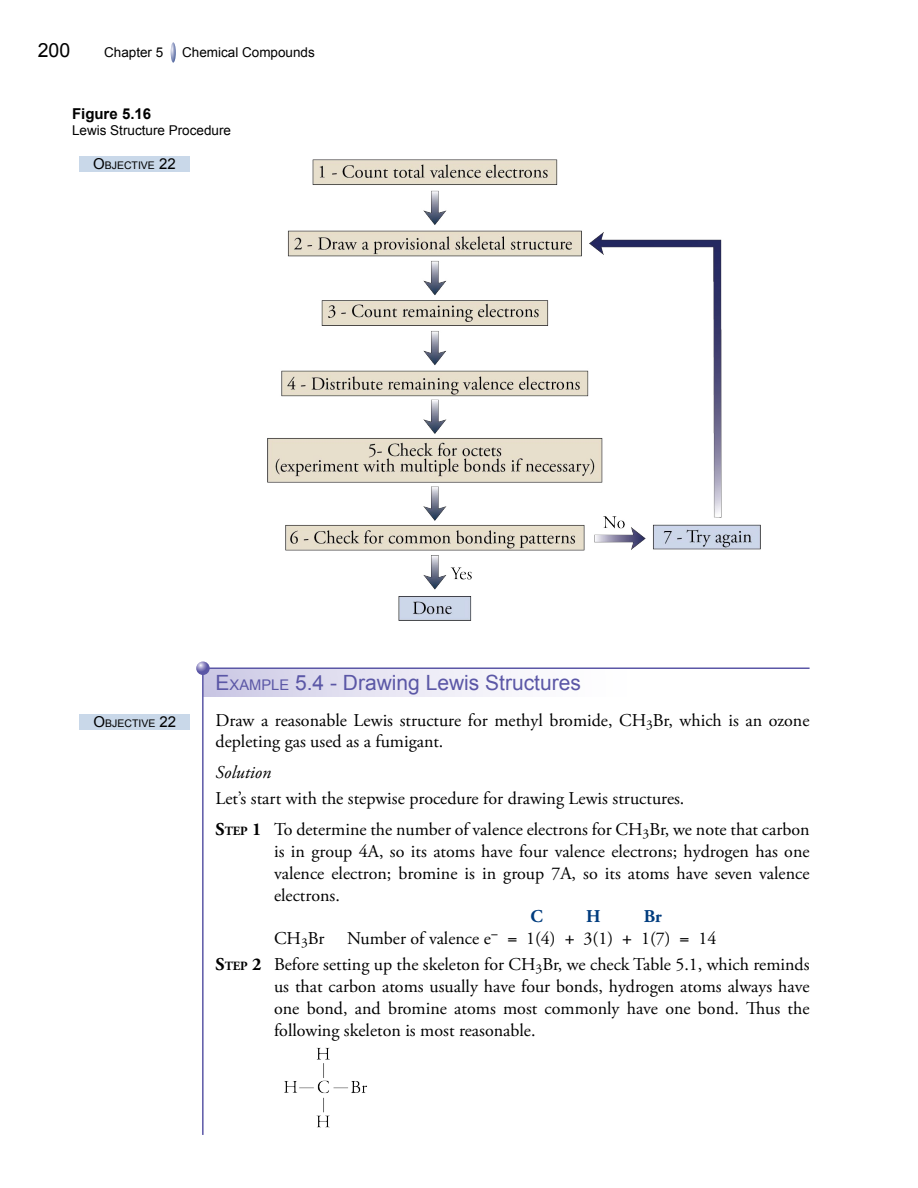
<style>
.page{position:relative;width:918px;height:1188px;background:#fff}
.page>*{position:absolute;margin:0;border:0;box-sizing:border-box;transform-origin:0 0}
.t1{font:21px "Arial";color:#5b57a6}
.t2{font:19.5px "Arial";color:#000}
.Body_Text_first_para{font:18px/21.8px "Adobe Garamond Pro";color:#000;text-align:justify}
.t3{font:italic 18px "Adobe Garamond Pro";color:#000}
.Body_Text_first_para-2{font:700 18px "Adobe Garamond Pro";color:#003c7e}
.t4{font:700 15px "Arial";color:#000}
.t5{font:13.5px "Arial";color:#000}
.t6{font:10.5px "Arial";color:#000}
.s1{font-size:15px}
.s2{font-style:inherit}
.s3{font-size:14.7px}
.s4{font-weight:700}
.s5{font-weight:700;font-size:12.6px}
</style>
<div class="page">
<svg style="left:171px;top:42px;width:5px;height:21px"></svg>
<div style="left:204px;top:669px;width:453px;height:28px;background:linear-gradient(to right,#cfcce6,#fff)"></div>
<hr style="left:202px;top:668px;width:1px;height:467px;background:#5b57a6">
<hr style="left:202px;top:668px;width:608px;height:1px;background:#5b57a6">
<svg style="left:196px;top:662px;width:14px;height:13px"></svg>
<div style="left:79px;top:156px;width:111px;height:15px;background:#c9d8e9"></div>
<img style="left:268px;top:159px;width:492px;height:461px">
<img style="left:284px;top:1047px;width:83px;height:81px">
<div style="left:80px;top:714px;width:110px;height:16px;background:#c9d8e9"></div>
<p class="t2" style="left:38px;top:38px;width:34px">200</p>
<p class="t5" style="left:104px;top:44px;width:61px">Chapter 5</p>
<p class="t5" style="left:182px;top:44px;width:134px">Chemical Compounds</p>
<p class="t4" style="left:72px;top:104px;width:81px">Figure 5.16</p>
<p class="t5" style="left:72px;top:122px;width:161px">Lewis Structure Procedure</p>
<p class="t6" style="left:93px;top:158px;width:84px"><span class="s1">O</span>BJECTIVE <span class="s1">22</span></p>
<p class="t6" style="left:94px;top:717px;width:84px"><span class="s1">O</span>BJECTIVE <span class="s1">22</span></p>
<p class="t1" style="left:216px;top:669px;width:367px"><span class="s2">E</span><span class="s3">XAMPLE</span> <span class="s2">5.4</span> - Drawing Lewis Structures</p>
<p class="Body_Text_first_para" style="left:216px;top:710px;width:595px">Draw a reasonable Lewis structure for methyl bromide, CH<sub>3</sub>Br, which is an ozone depleting gas used as a fumigant.</p>
<p class="t3" style="left:216px;top:762px;width:57px">Solution</p>
<p class="Body_Text_first_para" style="left:216px;top:788px;width:470px">Let’s start with the stepwise procedure for drawing Lewis structures.</p>
<p class="Body_Text_first_para" style="left:274px;top:819px;width:537px;text-indent:-58px"><span class="s4">S</span><span class="s5">tep</span> <span class="s4">1</span> To determine the number of valence electrons for CH<sub>3</sub>Br, we note that carbon is in group 4A, so its atoms have four valence electrons; hydrogen has one valence electron; bromine is in group 7A, so its atoms have seven valence electrons.</p>
<p class="Body_Text_first_para-2" style="left:531px;top:906px;width:14px">C</p>
<p class="Body_Text_first_para-2" style="left:586px;top:906px;width:16px">H</p>
<p class="Body_Text_first_para-2" style="left:644px;top:906px;width:19px">Br</p>
<p class="Body_Text_first_para" style="left:274px;top:928px;width:52px">CH<sub>3</sub>Br</p>
<p class="Body_Text_first_para" style="left:347px;top:928px;width:145px">Number of valence e</p>
<p class="Body_Text_first_para" style="left:526px;top:928px;width:31px">1(4)</p>
<p class="Body_Text_first_para" style="left:584px;top:928px;width:31px">3(1)</p>
<p class="Body_Text_first_para" style="left:641px;top:928px;width:31px">1(7)</p>
<p class="Body_Text_first_para" style="left:698px;top:928px;width:19px">14</p>
<p class="Body_Text_first_para" style="left:274px;top:954px;width:537px;text-indent:-58px"><span class="s4">S</span><span class="s5">tep</span> <span class="s4">2</span> Before setting up the skeleton for CH<sub>3</sub>Br, we check Table 5.1, which reminds us that carbon atoms usually have four bonds, hydrogen atoms always have one bond, and bromine atoms most commonly have one bond. Thus the following skeleton is most reasonable.</p>
</div>
